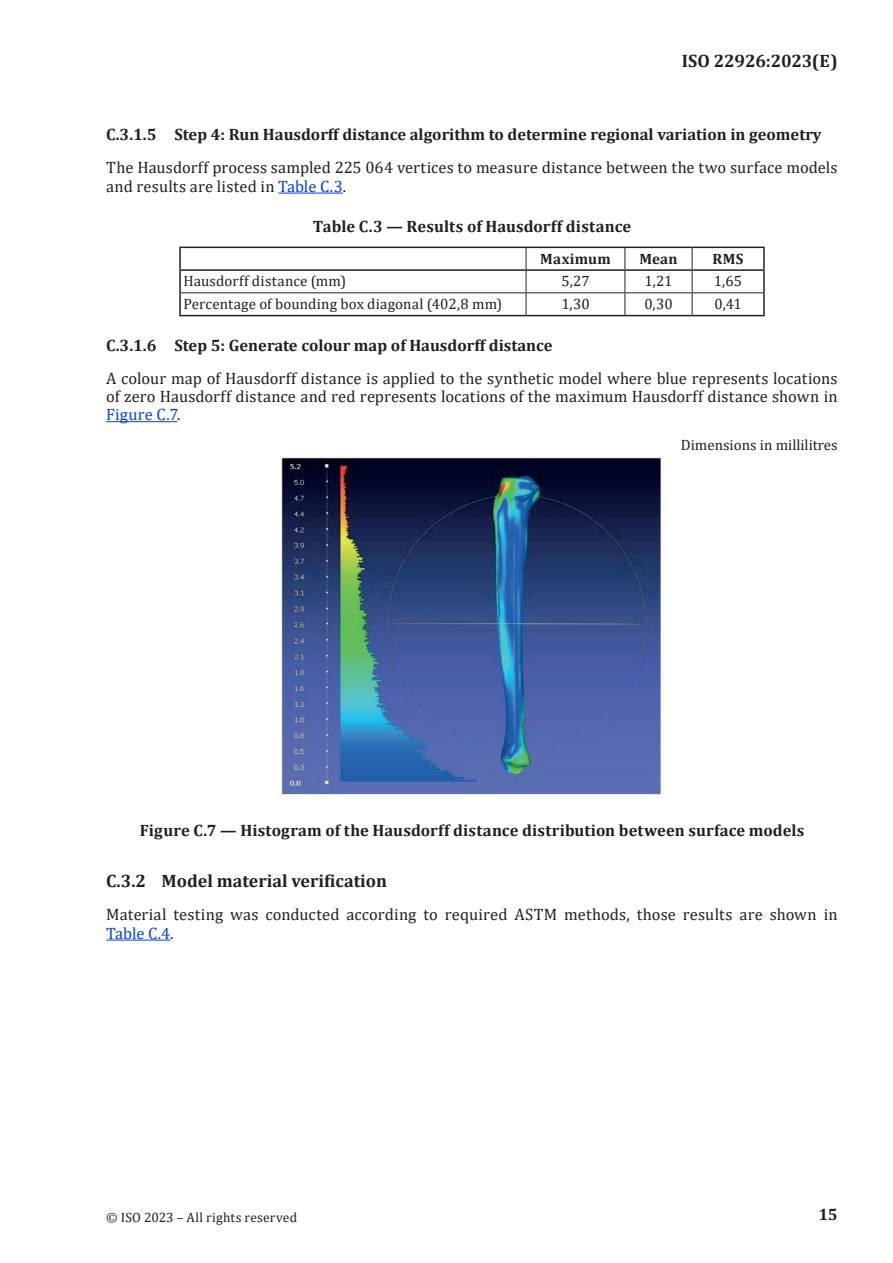
<style>
.page{position:relative;width:893px;height:1263px;background:#fff}
.page>*{position:absolute;margin:0;border:0;box-sizing:border-box;transform-origin:0 0}
.a3{font:700 18px "Cambria";color:#231f20}
.a3-2{font:700 18px "Cambria";letter-spacing:-.02em;color:#231f20}
.Body_Text{font:16.5px/18.1px "Cambria";letter-spacing:.01em;color:#231f20}
.a4{font:700 16.5px "Cambria";color:#231f20}
.Figure_title{font:700 16.5px "Cambria";letter-spacing:.01em;color:#231f20}
.Table_title{font:700 16.5px "Cambria";letter-spacing:.005em;color:#231f20}
.Table_Text__10{font:15px "Cambria";letter-spacing:.01em;color:#231f20}
.Dimension_100{font:15px "Cambria";color:#231f20}
.Table_Text__10-2{font:700 15px "Cambria";letter-spacing:.015em;color:#231f20}
.t1{font:13.5px "Cambria";letter-spacing:.015em;color:#231f20}
.s1{color:#053cf5}
</style>
<div class="page">
<hr style="left:278px;top:193px;width:65px;height:1px;background:#053cf5">
<hr style="left:106px;top:421px;width:71px;height:1px;background:#053cf5">
<hr style="left:106px;top:940px;width:64px;height:1px;background:#053cf5">
<hr style="left:179px;top:247px;width:347px;height:1px;background:#231f20">
<hr style="left:179px;top:248px;width:2px;height:21px;background:#231f20">
<hr style="left:179px;top:269px;width:347px;height:2px;background:#231f20">
<hr style="left:526px;top:247px;width:99px;height:1px;background:#231f20">
<hr style="left:526px;top:269px;width:99px;height:2px;background:#231f20">
<hr style="left:625px;top:247px;width:67px;height:1px;background:#231f20">
<hr style="left:625px;top:269px;width:67px;height:2px;background:#231f20">
<hr style="left:692px;top:247px;width:73px;height:1px;background:#231f20">
<hr style="left:763px;top:248px;width:2px;height:21px;background:#231f20">
<hr style="left:692px;top:269px;width:73px;height:2px;background:#231f20">
<hr style="left:179px;top:271px;width:2px;height:22px;background:#231f20">
<hr style="left:763px;top:271px;width:2px;height:22px;background:#231f20">
<hr style="left:181px;top:292px;width:345px;height:1px;background:#231f20">
<hr style="left:179px;top:293px;width:2px;height:22px;background:#231f20">
<hr style="left:179px;top:315px;width:347px;height:1px;background:#231f20">
<hr style="left:526px;top:292px;width:99px;height:1px;background:#231f20">
<svg style="left:526px;top:248px;width:1px;height:67px"></svg>
<hr style="left:526px;top:315px;width:99px;height:1px;background:#231f20">
<hr style="left:625px;top:292px;width:67px;height:1px;background:#231f20">
<svg style="left:625px;top:248px;width:1px;height:67px"></svg>
<hr style="left:625px;top:315px;width:67px;height:1px;background:#231f20">
<hr style="left:692px;top:292px;width:71px;height:1px;background:#231f20">
<svg style="left:692px;top:248px;width:1px;height:67px"></svg>
<hr style="left:763px;top:293px;width:2px;height:22px;background:#231f20">
<hr style="left:692px;top:315px;width:73px;height:1px;background:#231f20">
<img style="left:281px;top:456px;width:382px;height:339px">
<p class="a3-2" style="left:682px;top:48px;width:157px">ISO 22926:2023(E)</p>
<h4 class="a4" style="left:106px;top:123px;width:717px">C.3.1.5 Step 4: Run Hausdorff distance algorithm to determine regional variation in geometry</h4>
<p class="Body_Text" style="left:106px;top:159px;width:733px">The Hausdorff process sampled 225 064 vertices to measure distance between the two surface models and results are listed in <span class="s1">Table C.3</span>.</p>
<p class="Table_title" style="left:313px;top:215px;width:320px">Table C.3 — Results of Hausdorff distance</p>
<p class="Table_Text__10-2" style="left:540px;top:248px;width:72px">Maximum</p>
<p class="Table_Text__10-2" style="left:639px;top:248px;width:40px">Mean</p>
<p class="Table_Text__10-2" style="left:712px;top:248px;width:33px">RMS</p>
<p class="Table_Text__10" style="left:183px;top:272px;width:164px">Hausdorff distance (mm)</p>
<p class="Table_Text__10" style="left:561px;top:272px;width:30px">5,27</p>
<p class="Table_Text__10" style="left:644px;top:272px;width:30px">1,21</p>
<p class="Table_Text__10" style="left:714px;top:272px;width:30px">1,65</p>
<p class="Table_Text__10" style="left:183px;top:295px;width:320px">Percentage of bounding box diagonal (402,8 mm)</p>
<p class="Table_Text__10" style="left:561px;top:295px;width:30px">1,30</p>
<p class="Table_Text__10" style="left:644px;top:295px;width:30px">0,30</p>
<p class="Table_Text__10" style="left:714px;top:295px;width:29px">0,41</p>
<h4 class="a4" style="left:106px;top:334px;width:448px">C.3.1.6 Step 5: Generate colour map of Hausdorff distance</h4>
<p class="Body_Text" style="left:106px;top:369px;width:733px;text-align:justify">A colour map of Hausdorff distance is applied to the synthetic model where blue represents locations of zero Hausdorff distance and red represents locations of the maximum Hausdorff distance shown in <span class="s1">Figure C.7</span>.</p>
<p class="Dimension_100" style="left:681px;top:436px;width:158px">Dimensions in millilitres</p>
<p class="Figure_title" style="left:140px;top:818px;width:666px">Figure C.7 — Histogram of the Hausdorff distance distribution between surface models</p>
<h3 class="a3" style="left:106px;top:868px;width:282px">C.3.2 Model material verification</h3>
<p class="Body_Text" style="left:106px;top:906px;width:733px">Material testing was conducted according to required ASTM methods, those results are shown in<br><span class="s1">Table C.4</span>.</p>
<p class="t1" style="left:106px;top:1209px;width:192px">© ISO 2023 – All rights reserved</p>
<p class="a4" style="left:818px;top:1203px;width:21px">15</p>
</div>
